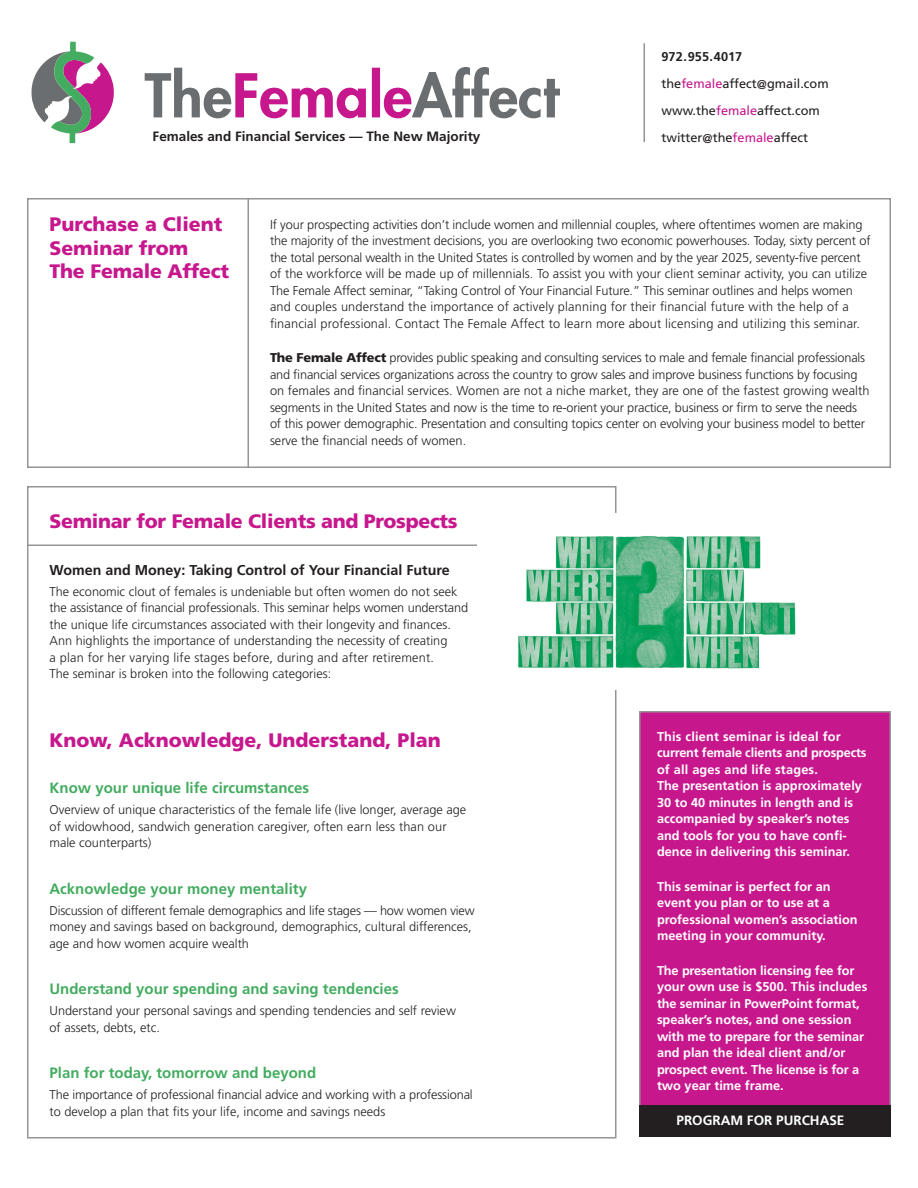
<style>
.page{position:relative;width:918px;height:1188px;background:#fff}
.page>*{position:absolute;margin:0;border:0;box-sizing:border-box;transform-origin:0 0}
.t1{font:900 19.5px/23.4px "Frutiger";color:#c7178d}
.t2{font:700 15px "Frutiger";color:#44ac60}
.t3{font:700 14.25px "Frutiger";color:#231f20}
.t4{font:700 13.5px "Frutiger";color:#231f20}
.t5{font:700 13.5px "Frutiger";color:#fff}
.t6{font:300 12.75px/16.5px "Frutiger";color:#231f20}
.t7{font:700 12.75px/16.5px "Frutiger";color:#fff}
.t8{font:12.75px/27px "Frutiger";color:#231f20}
.s1{font-weight:700}
.s2{color:#c7178d}
.s3{font-weight:900}
</style>
<div class="page">
<div style="left:27px;top:198px;width:864px;height:270px;background:#fff;border:2px solid #939598"></div>
<svg style="left:145px;top:67px;width:415px;height:51px"></svg>
<svg style="left:32px;top:42px;width:82px;height:101px"></svg>
<hr style="left:248px;top:198px;width:1px;height:269px;background:#939598">
<hr style="left:644px;top:43px;width:1px;height:99px;background:#939598">
<hr style="left:27px;top:544px;width:450px;height:2px;background:#939598">
<div style="left:639px;top:711px;width:252px;height:396px;background:#c7178d"></div>
<div style="left:639px;top:711px;width:252px;height:396px;border:2px solid #939598"></div>
<img style="left:518px;top:536px;width:278px;height:133px">
<div style="left:639px;top:1106px;width:252px;height:31px;background:#231f20"></div>
<p class="t4" style="left:153px;top:128px;width:329px">Females and Financial Services — The New Majority</p>
<p class="t8" style="left:662px;top:43px;width:169px"><span class="s1">972.955.4017 </span>the<span class="s2">female</span>affect@gmail.com www.the<span class="s2">female</span>affect.com twitter@the<span class="s2">female</span>affect</p>
<h1 class="t1" style="left:50px;top:212px;width:181px">Purchase a Client<br>Seminar from<br>The Female Affect</h1>
<p class="t6" style="left:270px;top:216px;width:602px">If your prospecting activities don’t include women and millennial couples, where oftentimes women are making the majority of the investment decisions, you are overlooking two economic powerhouses. Today, sixty percent of the total personal wealth in the United States is controlled by women and by the year 2025, seventy-five percent of the workforce will be made up of millennials. To assist you with your client seminar activity, you can utilize The Female Affect seminar, “Taking Control of Your Financial Future.” This seminar outlines and helps women and couples understand the importance of actively planning for their financial future with the help of a financial professional. Contact The Female Affect to learn more about licensing and utilizing this seminar.</p>
<p class="t6" style="left:270px;top:350px;width:601px"><span class="s3">The Female Affect</span> provides public speaking and consulting services to male and female financial professionals and financial services organizations across the country to grow sales and improve business functions by focusing on females and financial services. Women are not a niche market, they are one of the fastest growing wealth segments in the United States and now is the time to re-orient your practice, business or firm to serve the needs of this power demographic. Presentation and consulting topics center on evolving your business model to better serve the financial needs of women.</p>
<h1 class="t1" style="left:50px;top:509px;width:410px">Seminar for Female Clients and Prospects</h1>
<p class="t3" style="left:50px;top:561px;width:402px">Women and Money: Taking Control of Your Financial Future</p>
<p class="t6" style="left:50px;top:583px;width:420px">The economic clout of females is undeniable but often women do not seek the assistance of financial professionals. This seminar helps women understand the unique life circumstances associated with their longevity and finances.<br>Ann highlights the importance of understanding the necessity of creating<br>a plan for her varying life stages before, during and after retirement.<br>The seminar is broken into the following categories:</p>
<h1 class="t1" style="left:50px;top:728px;width:393px">Know, Acknowledge, Understand, Plan</h1>
<p class="t2" style="left:50px;top:779px;width:261px">Know your unique life circumstances</p>
<p class="t6" style="left:50px;top:801px;width:418px">Overview of unique characteristics of the female life (live longer, average age of widowhood, sandwich generation caregiver, often earn less than our male counterparts)</p>
<p class="t2" style="left:50px;top:880px;width:259px">Acknowledge your money mentality</p>
<p class="t6" style="left:50px;top:902px;width:427px">Discussion of different female demographics and life stages — how women view money and savings based on background, demographics, cultural differences, age and how women acquire wealth</p>
<p class="t2" style="left:50px;top:980px;width:351px">Understand your spending and saving tendencies</p>
<p class="t6" style="left:50px;top:1002px;width:408px">Understand your personal savings and spending tendencies and self review of assets, debts, etc.</p>
<p class="t2" style="left:50px;top:1064px;width:268px">Plan for today, tomorrow and beyond</p>
<p class="t6" style="left:50px;top:1086px;width:425px">The importance of professional financial advice and working with a professional to develop a plan that fits your life, income and savings needs</p>
<p class="t7" style="left:657px;top:728px;width:211px">This client seminar is ideal for current female clients and prospects of all ages and life stages.<br>The presentation is approximately<br>30 to 40 minutes in length and is accompanied by speaker’s notes and tools for you to have confi&shy;dence in delivering this seminar.</p>
<p class="t7" style="left:657px;top:878px;width:202px">This seminar is perfect for an event you plan or to use at a professional women’s association meeting in your community.</p>
<p class="t7" style="left:657px;top:962px;width:212px">The presentation licensing fee for your own use is $500. This includes the seminar in PowerPoint format, speaker’s notes, and one session with me to prepare for the seminar and plan the ideal client and/or prospect event. The license is for a two year time frame.</p>
<p class="t5" style="left:676px;top:1112px;width:170px">PROGRAM FOR PURCHASE</p>
</div>
